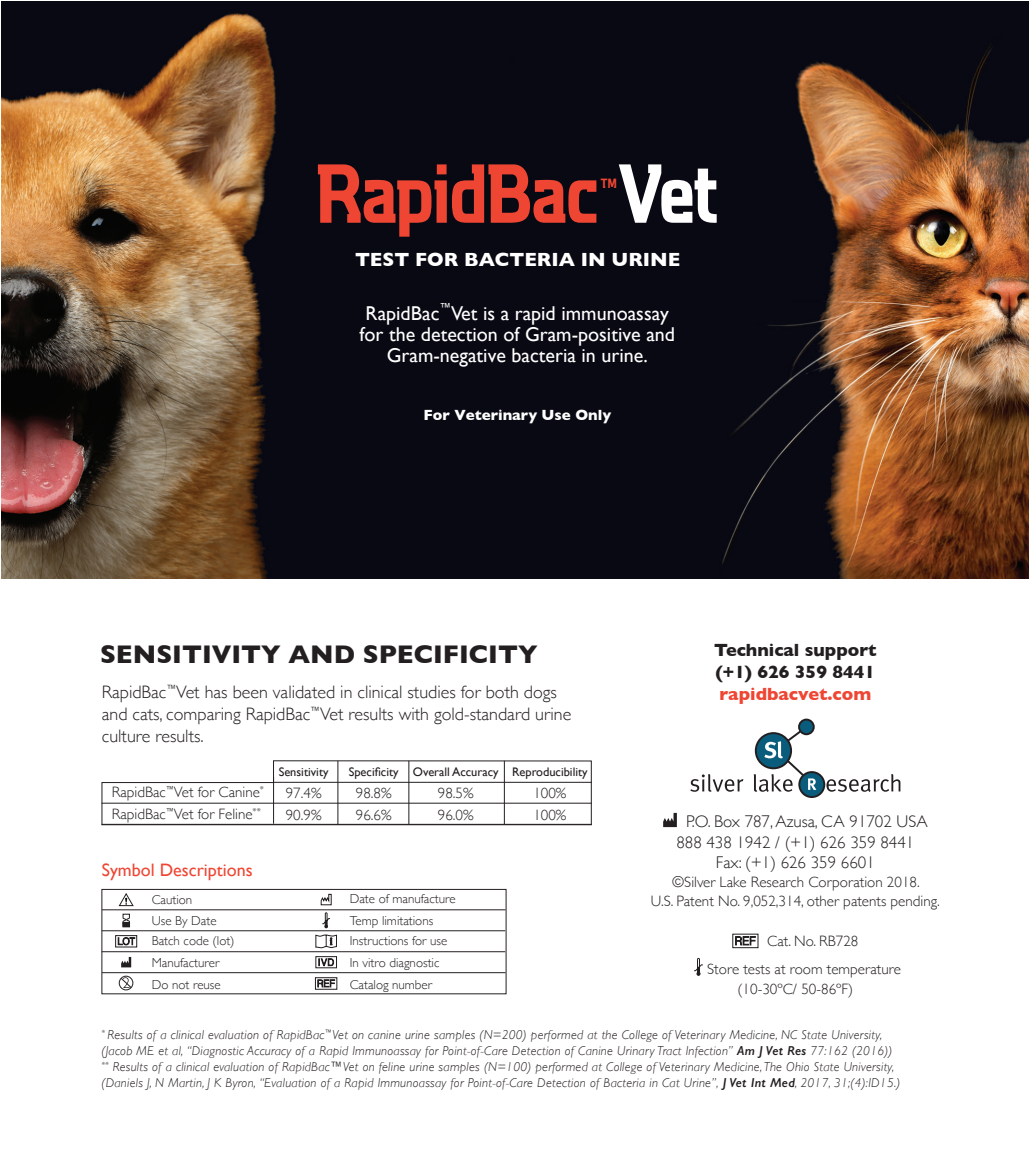
<style>
.page{position:relative;width:1031px;height:1165px;background:#fff}
.page>*{position:absolute;margin:0;border:0;box-sizing:border-box;transform-origin:0 0}
.t1{font:700 26px "Gill Sans";color:#231f20}
.t2{font:20px/21px "Gill Sans";color:#fff;text-align:center}
.t3{font:700 19.4px "Gill Sans";color:#fff}
.t4{font:300 18px/22px "Gill Sans";color:#231f20}
.t5{font:700 18px/22px "Gill Sans";color:#231f20}
.t6{font:18px "Gill Sans";color:#ef4633}
.t7{font:700 18px "Gill Sans";color:#ef4633}
.t8{font:300 17px "Gill Sans";color:#231f20}
.t9{font:300 15px/18.8px "Gill Sans";color:#231f20;text-align:center}
.t10{font:700 15px "Gill Sans";color:#fff}
.t11{font:700 13.8px "Aquarius";color:#ef4633}
.t12{font:italic 300 13px/16px "Gill Sans";letter-spacing:.02em;color:#231f20}
.t13{font:300 13px "Gill Sans";color:#231f20}
.t14{font:12.4px "Gill Sans";color:#231f20}
.s1{font-weight:600}
</style>
<div class="page">
<svg style="left:690px;top:774px;width:53px;height:18px"></svg>
<svg style="left:753px;top:719px;width:147px;height:79px"></svg>
<svg style="left:663px;top:813px;width:13px;height:14px"></svg>
<svg style="left:735px;top:933px;width:20px;height:16px"></svg>
<div style="left:732px;top:934px;width:26px;height:14px;border:1px solid #231f20"></div>
<svg style="left:694px;top:958px;width:9px;height:18px"></svg>
<div style="left:101px;top:889px;width:405px;height:105px;border:1px solid #231f20"></div>
<hr style="left:102px;top:909px;width:403px;height:1px;background:#231f20">
<hr style="left:102px;top:930px;width:403px;height:1px;background:#231f20">
<hr style="left:102px;top:951px;width:403px;height:1px;background:#231f20">
<hr style="left:102px;top:972px;width:403px;height:1px;background:#231f20">
<svg style="left:118px;top:893px;width:16px;height:13px"></svg>
<svg style="left:122px;top:914px;width:8px;height:13px"></svg>
<svg style="left:118px;top:937px;width:17px;height:8px"></svg>
<div style="left:115px;top:935px;width:22px;height:12px;border:1px solid #231f20"></div>
<svg style="left:121px;top:957px;width:10px;height:10px"></svg>
<svg style="left:320px;top:894px;width:12px;height:11px"></svg>
<svg style="left:322px;top:912px;width:8px;height:16px"></svg>
<svg style="left:315px;top:934px;width:22px;height:15px"></svg>
<div style="left:315px;top:956px;width:22px;height:12px;border:1px solid #231f20"></div>
<svg style="left:318px;top:958px;width:16px;height:8px"></svg>
<svg style="left:317px;top:979px;width:18px;height:8px"></svg>
<div style="left:315px;top:977px;width:22px;height:12px;border:1px solid #231f20"></div>
<div style="left:119px;top:976px;width:14px;height:14px;border:1px solid #231f20;border-radius:50%"></div>
<svg style="left:121px;top:977px;width:11px;height:11px"></svg>
<svg style="left:101px;top:760px;width:491px;height:66px"></svg>
<hr style="left:273px;top:782px;width:318px;height:1px;background:#231f20">
<hr style="left:101px;top:803px;width:490px;height:1px;background:#231f20">
<hr style="left:101px;top:824px;width:490px;height:1px;background:#231f20">
<hr style="left:337px;top:761px;width:1px;height:63px;background:#231f20">
<hr style="left:273px;top:777px;width:1px;height:47px;background:#231f20">
<hr style="left:408px;top:761px;width:1px;height:63px;background:#231f20">
<hr style="left:503px;top:761px;width:1px;height:63px;background:#231f20">
<img style="left:2px;top:2px;width:1026px;height:576px">
<svg style="left:618px;top:164px;width:98px;height:59px"></svg>
<svg style="left:318px;top:164px;width:278px;height:73px;background:#6d2321"></svg>
<p class="t11" style="left:600px;top:176px;width:17px">TM</p>
<p class="t3" style="left:355px;top:244px;width:327px">TEST FOR BACTERIA IN URINE</p>
<p class="t2" style="left:359px;top:302px;width:317px">RapidBac<sup>™</sup>Vet is a rapid immunoassay for the detection of Gram-positive and<br>Gram-negative bacteria in urine.</p>
<p class="t10" style="left:423px;top:403px;width:189px">For Veterinary Use Only</p>
<p class="t1" style="left:100px;top:634px;width:439px">SENSITIVITY AND SPECIFICITY</p>
<p class="t4" style="left:102px;top:680px;width:471px">RapidBac<sup>™</sup>Vet has been validated in clinical studies for both dogs and cats, comparing RapidBac<sup>™</sup>Vet results with gold-standard urine culture results.</p>
<p class="t5" style="left:714px;top:639px;width:164px">Technical support (+1) 626 359 8441</p>
<p class="t7" style="left:719px;top:680px;width:153px">rapidbacvet.com</p>
<p class="t14" style="left:278px;top:765px;width:51px">Sensitivity</p>
<p class="t14" style="left:348px;top:765px;width:240px">Specificity Overall Accuracy Reproducibility</p>
<p class="t9" style="left:286px;top:783px;width:37px">97.4%</p>
<p class="t9" style="left:356px;top:783px;width:37px">98.8%</p>
<p class="t9" style="left:438px;top:783px;width:37px">98.5%</p>
<p class="t9" style="left:533px;top:783px;width:35px">100%</p>
<p class="t9" style="left:286px;top:805px;width:37px">90.9%</p>
<p class="t9" style="left:356px;top:805px;width:37px">96.6%</p>
<p class="t9" style="left:438px;top:805px;width:37px">96.0%</p>
<p class="t9" style="left:533px;top:805px;width:35px">100%</p>
<p class="t9" style="left:112px;top:782px;width:154px">RapidBac<sup>™</sup>Vet for Canine<sup>*</sup></p>
<p class="t9" style="left:112px;top:804px;width:150px">RapidBac<sup>™</sup>Vet for Feline<sup>**</sup></p>
<p class="t8" style="left:686px;top:808px;width:243px">P.O. Box 787, Azusa, CA 91702 USA</p>
<p class="t8" style="left:676px;top:829px;width:239px">888 438 1942 / (+1) 626 359 8441</p>
<p class="t8" style="left:715px;top:849px;width:160px">Fax: (+1) 626 359 6601</p>
<p class="t9" style="left:650px;top:872px;width:290px">©Silver Lake Research Corporation 2018.<br>U.S. Patent No. 9,052,314, other patents pending.</p>
<p class="t9" style="left:767px;top:931px;width:93px">Cat. No. RB728</p>
<p class="t9" style="left:737px;top:958px;width:165px;line-height:19.8px;text-align:left;text-indent:-30px">Store tests at room temperature (10-30ºC/ 50-86ºF)</p>
<p class="t6" style="left:102px;top:860px;width:152px">Symbol Descriptions</p>
<p class="t13" style="left:349px;top:889px;width:107px">Date of manufacture</p>
<p class="t13" style="left:349px;top:910px;width:85px">Temp limitations</p>
<p class="t13" style="left:349px;top:931px;width:99px">Instructions for use</p>
<p class="t13" style="left:349px;top:953px;width:91px">In vitro diagnostic</p>
<p class="t13" style="left:349px;top:975px;width:84px">Catalog number</p>
<p class="t12" style="left:101px;top:1027px;width:792px"><sup>*</sup> Results of a clinical evaluation of RapidBac<sup>™</sup>Vet on canine urine samples (N=200) performed at the College of Veterinary Medicine, NC State University, (Jacob ME et al, “Diagnostic Accuracy of a Rapid Immunoassay for Point-of-Care Detection of Canine Urinary Tract Infection” <span class="s1">Am J Vet Res</span> 77:162 (2016))</p>
<p class="t12" style="left:101px;top:1059px;width:800px"><sup>**</sup> Results of a clinical evaluation of RapidBac™Vet on feline urine samples (N=100) performed at College of Veterinary Medicine, The Ohio State University, (Daniels J, N Martin, J K Byron, “Evaluation of a Rapid Immunoassay for Point-of-Care Detection of Bacteria in Cat Urine”, <span class="s1">J Vet Int Med</span>, 2017, 31;(4):ID15.)</p>
<p class="t13" style="left:152px;top:889px;width:42px">Caution</p>
<p class="t13" style="left:152px;top:911px;width:66px">Use By Date</p>
<p class="t13" style="left:152px;top:931px;width:84px">Batch code (lot)</p>
<p class="t13" style="left:152px;top:953px;width:69px">Manufacturer</p>
<p class="t13" style="left:152px;top:975px;width:70px">Do not reuse</p>
</div>
